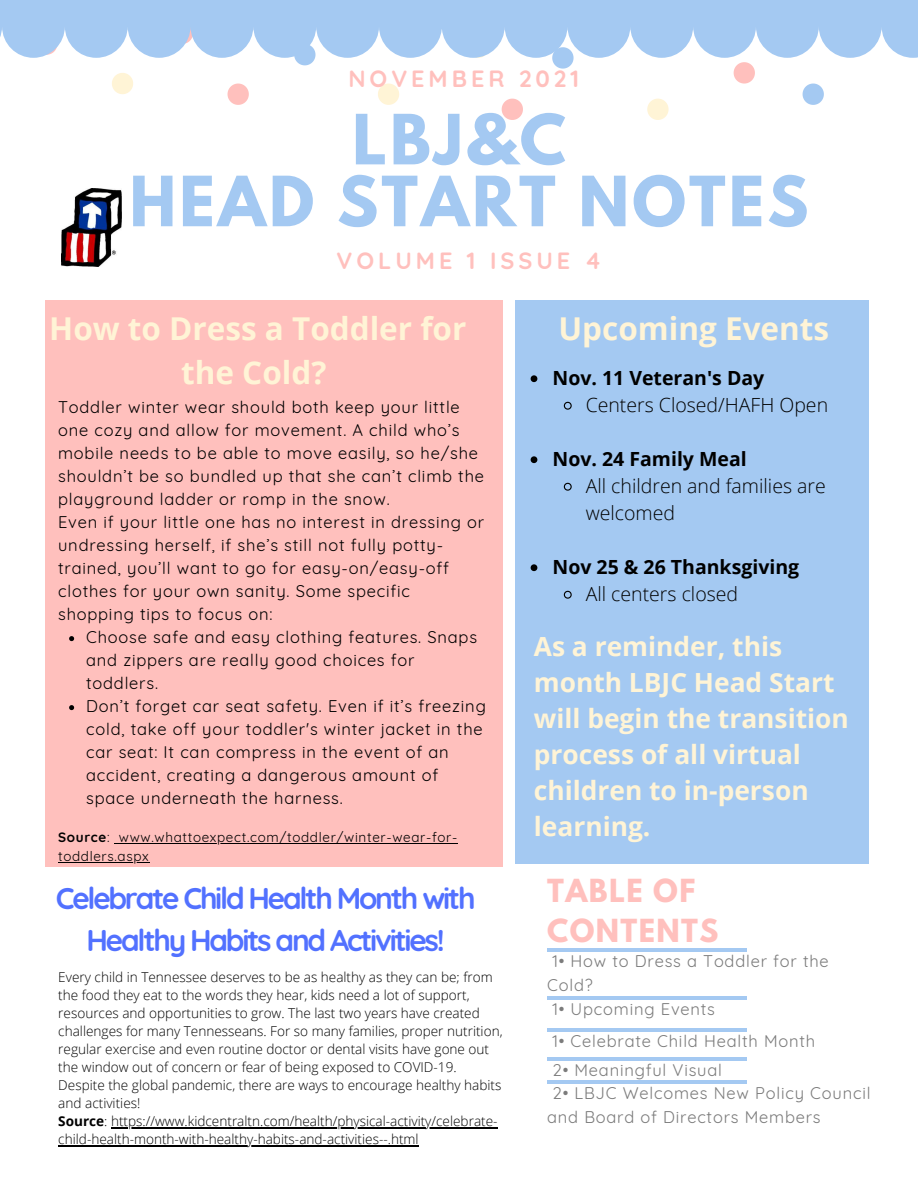
<style>
.page{position:relative;width:918px;height:1188px;background:#fff}
.page>*{position:absolute;margin:0;border:0;box-sizing:border-box;transform-origin:0 0}
.t1{font:700 61.35px "League Spartan";letter-spacing:.05em;color:#a4c9f2}
.t2{font:700 31.5px/43.8px "Open Sans";color:#fff4d6;text-align:center}
.t3{font:700 30px/41.7px "Quicksand";letter-spacing:-.075em;color:#5271ff;text-align:center}
.t4{font:700 28.2px/39.3px "League Spartan";letter-spacing:.05em;color:#ffc0bd}
.t5{font:700 26.4px/36px "Open Sans";color:#fff4d6}
.t6{font:700 23.4px "Quicksand";letter-spacing:.17em;color:#ffc0bd}
.t7{font:300 19.5px/27px "Open Sans";color:#000}
.t8{font:700 19.5px "Open Sans";color:#000}
.t9{font:16.5px/23px "Quicksand";letter-spacing:.05em;color:#000}
.t10{font:16.5px/23.7px "Quicksand";letter-spacing:.05em;color:#7b7b7b}
.t11{font:300 13.65px/18px "Open Sans";color:#000}
.t12{font:13.5px/19px "Quicksand";letter-spacing:.05em;color:#000}
.s1{font-weight:700}
</style>
<div class="page">
<svg style="left:378px;top:84px;width:21px;height:21px"></svg>
<svg style="left:647px;top:99px;width:22px;height:21px"></svg>
<svg style="left:112px;top:73px;width:21px;height:21px"></svg>
<svg style="left:552px;top:58px;width:22px;height:11px"></svg>
<svg style="left:294px;top:58px;width:21px;height:7px"></svg>
<svg style="left:803px;top:84px;width:21px;height:21px"></svg>
<svg style="left:228px;top:84px;width:21px;height:21px"></svg>
<svg style="left:502px;top:99px;width:21px;height:21px"></svg>
<svg style="left:734px;top:62px;width:21px;height:22px"></svg>
<div style="left:45px;top:300px;width:458px;height:567px;background:#ffc0bd"></div>
<svg style="left:0;top:0;width:918px;height:58px;background:#aecff3"></svg>
<hr style="left:547px;top:996px;width:199px;height:3px;background:#a4c9f2">
<hr style="left:547px;top:1028px;width:199px;height:4px;background:#a4c9f2">
<hr style="left:547px;top:949px;width:199px;height:3px;background:#a4c9f2">
<img style="left:61px;top:189px;width:61px;height:77px">
<hr style="left:547px;top:1080px;width:199px;height:4px;background:#a4c9f2">
<div style="left:516px;top:300px;width:353px;height:563px;background:#a4c9f2"></div>
<svg style="left:69px;top:636px;width:5px;height:5px"></svg>
<svg style="left:69px;top:705px;width:5px;height:5px"></svg>
<hr style="left:119px;top:843px;width:339px;height:1px;background:#000">
<hr style="left:58px;top:862px;width:91px;height:1px;background:#000">
<hr style="left:111px;top:1127px;width:387px;height:2px;background:#000">
<hr style="left:58px;top:1145px;width:361px;height:2px;background:#000">
<svg style="left:531px;top:375px;width:6px;height:7px"></svg>
<svg style="left:563px;top:401px;width:9px;height:9px"></svg>
<svg style="left:531px;top:456px;width:6px;height:7px"></svg>
<svg style="left:563px;top:482px;width:9px;height:9px"></svg>
<svg style="left:531px;top:564px;width:6px;height:7px"></svg>
<svg style="left:563px;top:590px;width:9px;height:9px"></svg>
<hr style="left:547px;top:1057px;width:199px;height:4px;background:#a4c9f2">
<p class="t6" style="left:348px;top:64px;width:232px">NOVEMBER 2021</p>
<p class="t1" style="left:352px;top:109px;width:215px">LBJ&amp;C</p>
<p class="t1" style="left:129px;top:171px;width:681px">HEAD START NOTES</p>
<p class="t6" style="left:337px;top:246px;width:266px">VOLUME 1 ISSUE 4</p>
<p class="t2" style="left:49px;top:306px;width:419px">How to Dress a Toddler for the Cold?</p>
<p class="t9" style="left:58px;top:395px;width:427px">Toddler winter wear should both keep your little one cozy and allow for movement. A child who’s mobile needs to be able to move easily, so he/she shouldn’t be so bundled up that she can’t climb the playground ladder or romp in the snow.</p>
<p class="t9" style="left:58px;top:510px;width:428px">Even if your little one has no interest in dressing or undressing herself, if she’s still not fully potty&shy;trained, you’ll want to go for easy-on/easy-off clothes for your own sanity. Some specific shopping tips to focus on:</p>
<p class="t9" style="left:86px;top:625px;width:392px">Choose safe and easy clothing features. Snaps and zippers are really good choices for toddlers.</p>
<p class="t9" style="left:86px;top:694px;width:401px">Don’t forget car seat safety. Even if it’s freezing cold, take off your toddler's winter jacket in the car seat: It can compress in the event of an accident, creating a dangerous amount of space underneath the harness.</p>
<p class="t12" style="left:58px;top:828px;width:401px"><span class="s1">Source</span>: www.whattoexpect.com/toddler/winter-wear-for&shy;toddlers.aspx</p>
<p class="t3" style="left:56px;top:877px;width:421px">Celebrate Child Health Month with<br>Healthy Habits and Activities!</p>
<p class="t11" style="left:58px;top:968px;width:446px">Every child in Tennessee deserves to be as healthy as they can be; from the food they eat to the words they hear, kids need a lot of support, resources and opportunities to grow. The last two years have created challenges for many Tennesseans. For so many families, proper nutrition, regular exercise and even routine doctor or dental visits have gone out the window out of concern or fear of being exposed to COVID-19.<br>Despite the global pandemic, there are ways to encourage healthy habits and activities!</p>
<p class="t11" style="left:58px;top:1112px;width:441px"><span class="s1">Source</span>: https://www.kidcentraltn.com/health/physical-activity/celebrate&shy;child-health-month-with-healthy-habits-and-activities--.html</p>
<p class="t2" style="left:559px;top:306px;width:272px">Upcoming Events</p>
<p class="t8" style="left:553px;top:365px;width:213px">Nov. 11 Veteran's Day</p>
<p class="t7" style="left:586px;top:391px;width:244px">Centers Closed/HAFH Open</p>
<p class="t8" style="left:553px;top:446px;width:196px">Nov. 24 Family Meal</p>
<p class="t7" style="left:586px;top:472px;width:242px">All children and families are welcomed</p>
<p class="t8" style="left:553px;top:554px;width:248px">Nov 25 &amp; 26 Thanksgiving</p>
<p class="t7" style="left:586px;top:580px;width:154px">All centers closed</p>
<p class="t5" style="left:534px;top:628px;width:317px">As a reminder, this month LBJC Head Start will begin the transition process of all virtual children to in-person learning.</p>
<p class="t4" style="left:547px;top:875px;width:173px">TABLE OF<br>CONTENTS</p>
<p class="t10" style="left:547px;top:949px;width:283px;text-indent:5px">1• How to Dress a Toddler for the<br>Cold?</p>
<p class="t10" style="left:552px;top:997px;width:164px">1• Upcoming Events</p>
<p class="t10" style="left:552px;top:1029px;width:264px">1• Celebrate Child Health Month</p>
<p class="t10" style="left:552px;top:1058px;width:171px">2• Meaningful Visual</p>
<p class="t10" style="left:552px;top:1081px;width:320px">2• LBJC Welcomes New Policy Council</p>
<p class="t10" style="left:547px;top:1105px;width:275px">and Board of Directors Members</p>
</div>
